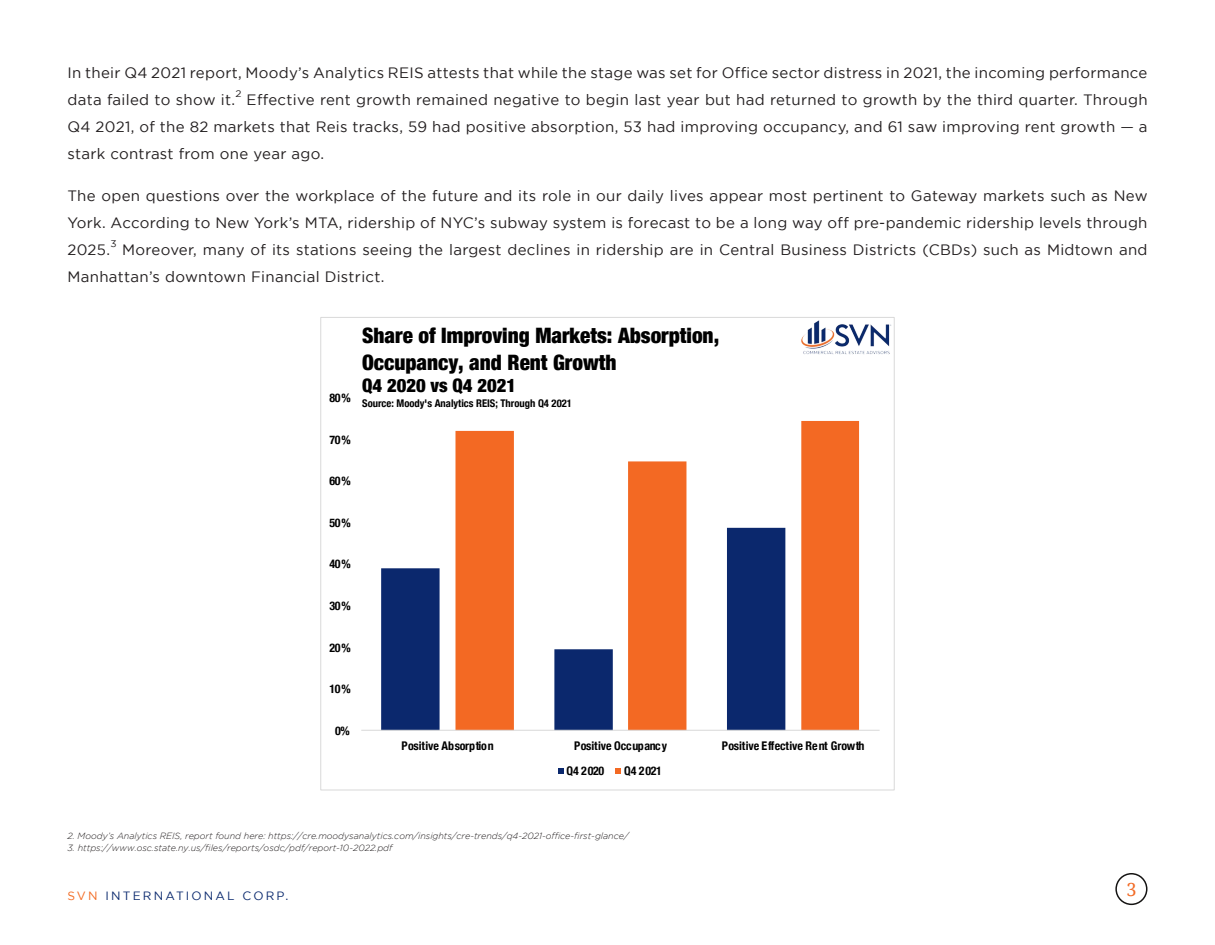
<style>
.page{position:relative;width:1215px;height:945px;background:#fff}
.page>*{position:absolute;margin:0;border:0;box-sizing:border-box;transform-origin:0 0}
.t1{font:900 condensed 21.3px/26.5px "Helvetica Neue";color:#000}
.t2{font:900 condensed 18.6px "Helvetica Neue";color:#000}
.t3{font:18px "Noto Serif";color:#f26b26}
.Ebook_intro{font:15px/27px "Gotham";letter-spacing:.02em;color:#231f20}
.t4{font:700 condensed 12px "Helvetica Neue";letter-spacing:-.01em;color:#000}
.Ebook_subtitle{font:12px "Gotham";letter-spacing:.18em;color:#09286d}
.t5{font:700 condensed 10.65px "Helvetica Neue";color:#000}
.Ebook_intro-2{font:9.6px "Gotham";color:#231f20;scale:1.05 1}
.t6{font:italic 300 9px "Gotham";color:#231f20}
.s1{color:#f36a21}
</style>
<div class="page">
<div style="left:1115px;top:873px;width:32px;height:32px;border:2px solid #151413;border-radius:50%"></div>
<svg style="left:381px;top:528px;width:75px;height:202px;fill:#0b286d"></svg>
<svg style="left:456px;top:421px;width:403px;height:309px"></svg>
<hr style="left:361px;top:730px;width:519px;height:1px;background:#d9d9d9">
<svg style="left:558px;top:768px;width:6px;height:6px"></svg>
<svg style="left:615px;top:768px;width:6px;height:6px"></svg>
<img style="left:799px;top:317px;width:95px;height:38px">
<p class="Ebook_intro" style="left:68px;top:59px;width:1082px">In their Q4 2021 report, Moody’s Analytics REIS attests that while the stage was set for Office sector distress in 2021, the incoming performance data failed to show it.</p>
<p class="Ebook_intro-2" style="left:236px;top:88px;width:7px">2</p>
<p class="Ebook_intro" style="left:68px;top:86px;width:1082px;text-align:justify;text-indent:179px">Effective rent growth remained negative to begin last year but had returned to growth by the third quarter. Through Q4 2021, of the 82 markets that Reis tracks, 59 had positive absorption, 53 had improving occupancy, and 61 saw improving rent growth — a stark contrast from one year ago.</p>
<p class="Ebook_intro" style="left:68px;top:182px;width:1082px;text-align:justify">The open questions over the workplace of the future and its role in our daily lives appear most pertinent to Gateway markets such as New York. According to New York’s MTA, ridership of NYC’s subway system is forecast to be a long way off pre-pandemic ridership levels through 2025.</p>
<p class="Ebook_intro-2" style="left:110px;top:238px;width:7px">3</p>
<p class="Ebook_intro" style="left:68px;top:236px;width:1082px;text-indent:55px">Moreover, many of its stations seeing the largest declines in ridership are in Central Business Districts (CBDs) such as Midtown and<br>Manhattan’s downtown Financial District.</p>
<p class="t4" style="left:329px;top:388px;width:23px">80%</p>
<p class="t4" style="left:329px;top:429px;width:23px">70%</p>
<p class="t1" style="left:362px;top:321px;width:359px">Share of Improving Markets: Absorption,<br>Occupancy, and Rent Growth</p>
<p class="t2" style="left:362px;top:370px;width:155px">Q4 2020 vs Q4 2021</p>
<p class="t5" style="left:362px;top:394px;width:211px">Source: Moody's Analytics REIS; Through Q4 2021</p>
<p class="t4" style="left:329px;top:471px;width:23px">60%</p>
<p class="t4" style="left:329px;top:513px;width:23px">50%</p>
<p class="t4" style="left:329px;top:554px;width:23px">40%</p>
<p class="t4" style="left:329px;top:596px;width:23px">30%</p>
<p class="t4" style="left:329px;top:638px;width:23px">20%</p>
<p class="t4" style="left:329px;top:679px;width:23px">10%</p>
<p class="t4" style="left:335px;top:721px;width:16px">0%</p>
<p class="t4" style="left:402px;top:736px;width:94px">Positive Absorption</p>
<p class="t4" style="left:574px;top:736px;width:94px">Positive Occupancy</p>
<p class="t4" style="left:722px;top:736px;width:144px">Positive Effective Rent Growth</p>
<p class="t4" style="left:566px;top:761px;width:39px">Q4 2020</p>
<p class="t4" style="left:624px;top:761px;width:39px">Q4 2021</p>
<p class="t6" style="left:68px;top:831px;width:563px">2. Moody’s Analytics REIS, report found here: https://cre.moodysanalytics.com/insights/cre-trends/q4-2021-office-first-glance/</p>
<p class="t6" style="left:68px;top:843px;width:326px">3. https://www.osc.state.ny.us/files/reports/osdc/pdf/report-10-2022.pdf</p>
<p class="Ebook_subtitle" style="left:68px;top:889px;width:222px"><span class="s1">SVN</span> INTERNATIONAL CORP.</p>
<p class="t3" style="left:1126px;top:877px;width:12px">3</p>
</div>
